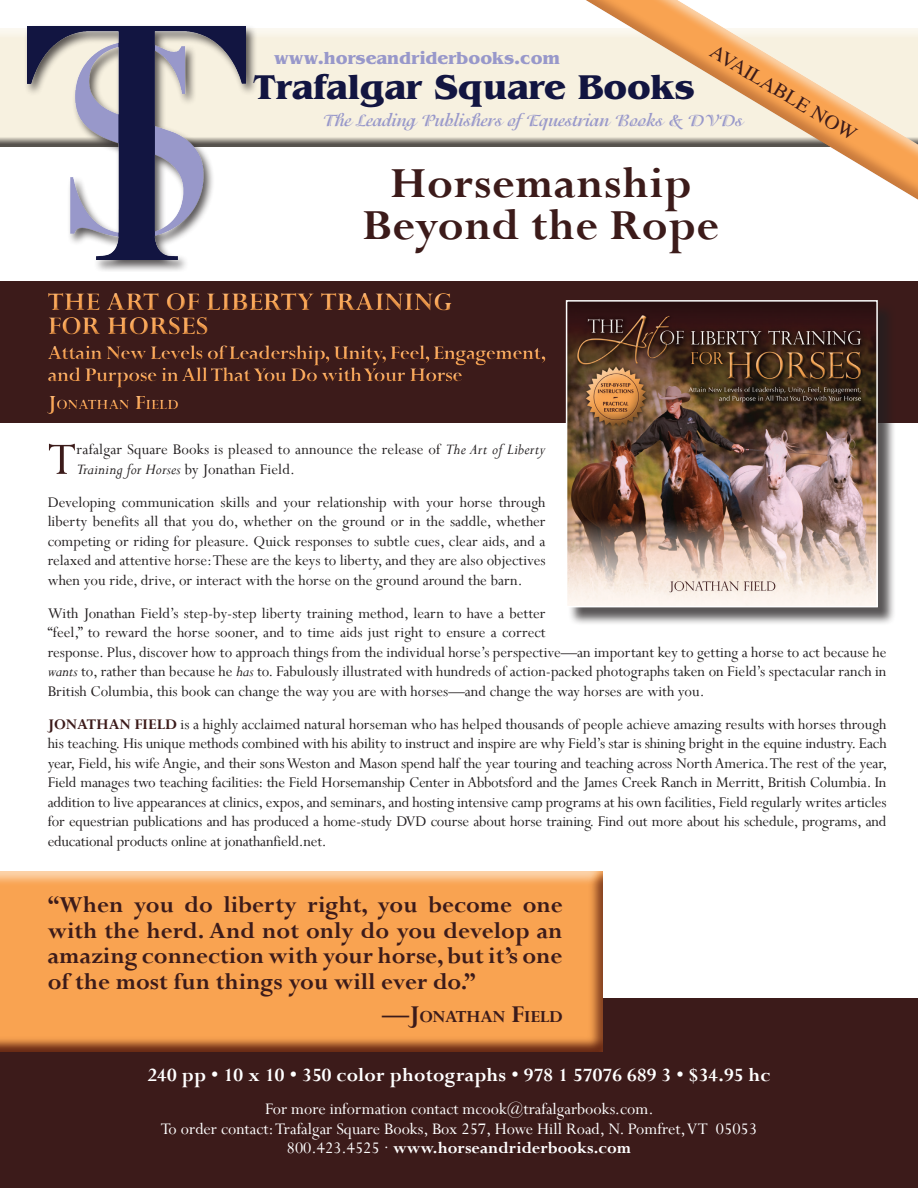
<style>
.page{position:relative;width:918px;height:1188px;background:#fff}
.page>*{position:absolute;margin:0;border:0;box-sizing:border-box;transform-origin:0 0}
.t1{font:50.55px "Perpetua";color:#3c1b1a}
.t2{font:700 48px/42px "Perpetua";letter-spacing:.01em;color:#3c1b1a;text-align:center}
.t3{font:700 36px "Benguiat";color:#121541}
.t4{font:700 28.5px/24px "Perpetua";color:#f9a351}
.t5{font:700 25.5px/25.5px "Perpetua";color:#3c1b1a;text-align:justify}
.t6{font:700 21.75px/22.5px "Perpetua";letter-spacing:-.025em;color:#f9a351}
.t7{font:700 21px "Perpetua";letter-spacing:.01em;color:#fff}
.t8{font:19.5px "Times";color:#3c1b1a;scale:1.06 1}
.t9{font:700 18.9px "Perpetua";letter-spacing:-.015em;color:#3c1b1a}
.t10{font:18px/19.5px "Perpetua";color:#fff;text-align:center}
.t11{font:700 18px "Isadora";color:#9898ca}
.t12{font:700 18px "Benguiat";color:#9898ca}
.t13{font:16.5px/19.5px "Perpetua";color:#231f20}
.t14{font:700 15.75px "Perpetua";color:#f9a351}
.s1{font-size:22.5px}
.s2{font-style:italic}
.s3{font-weight:700;color:#3c1b1a}
.s4{font-size:27px}
.s5{font-weight:700}
</style>
<div class="page">
<div style="left:0;top:999px;width:918px;height:189px;background:#3c1b1a"></div>
<div style="left:0;top:281px;width:918px;height:142px;background:#3c1b1a"></div>
<div style="left:0;top:28px;width:918px;height:122px;background:#231f20;opacity:.75"></div>
<div style="left:24px;top:24px;width:234px;height:248px;background:#231f20;opacity:.75"></div>
<img style="left:27px;top:27px;width:218px;height:233px">
<svg style="left:457px;top:0;width:461px;height:200px"></svg>
<div style="left:568px;top:302px;width:328px;height:324px;background:#231f20;opacity:.75"></div>
<img style="left:569px;top:303px;width:306px;height:301px">
<div style="left:566px;top:300px;width:312px;height:307px;border:2px solid #fff"></div>
<div style="left:0;top:866px;width:603px;height:187px;background:#390100;opacity:.75"></div>
<p class="t8" style="left:721px;top:34px;width:159px;rotate:31deg">AVAILABLE NOW</p>
<p class="t12" style="left:274px;top:47px;width:288px">www.horseandriderbooks.com</p>
<h3 class="t3" style="left:254px;top:66px;width:442px">Trafalgar Square Books</h3>
<p class="t11" style="left:324px;top:110px;width:421px">The Leading Publishers of Equestrian Books &amp; DVDs</p>
<h2 class="t2" style="left:363px;top:162px;width:358px">Horsemanship<br>Beyond the Rope</h2>
<h3 class="t4" style="left:48px;top:289px;width:406px">THE ART OF LIBERTY TRAINING<br>FOR HORSES</h3>
<h3 class="t6" style="left:48px;top:341px;width:500px">Attain New Levels of Leadership, Unity, Feel, Engagement, and Purpose in All That You Do with Your Horse</h3>
<p class="t14" style="left:48px;top:395px;width:132px"><span class="s1">J</span>ONATHAN <span class="s1">F</span>IELD</p>
<h1 class="t1" style="left:48px;top:428px;width:30px">T</h1>
<p class="t13" style="left:77px;top:440px;width:470px">rafalgar Square Books is pleased to announce the release of <span class="s2">The Art of Liberty<br>Training for Horses</span> by Jonathan Field.</p>
<p class="t13" style="left:48px;top:492px;width:499px;text-align:justify">Developing communication skills and your relationship with your horse through liberty benefits all that you do, whether on the ground or in the saddle, whether competing or riding for pleasure. Quick responses to subtle cues, clear aids, and a relaxed and attentive horse: These are the keys to liberty, and they are also objectives when you ride, drive, or interact with the horse on the ground around the barn.</p>
<p class="t13" style="left:48px;top:603px;width:840px">With Jonathan Field’s step-by-step liberty training method, learn to have a better<br>“feel,” to reward the horse sooner, and to time aids just right to ensure a correct<br>response. Plus, discover how to approach things from the individual horse’s perspective—an important key to getting a horse to act because he <span class="s2">wants</span> to, rather than because he <span class="s2">has</span> to. Fabulously illustrated with hundreds of action-packed photographs taken on Field’s spectacular ranch in British Columbia, this book can change the way you are with horses—and change the way horses are with you.</p>
<p class="t13" style="left:48px;top:714px;width:841px;text-align:justify"><span class="s3">JONATHAN FIELD</span> is a highly acclaimed natural horseman who has helped thousands of people achieve amazing results with horses through his teaching. His unique methods combined with his ability to instruct and inspire are why Field’s star is shining bright in the equine industry. Each year, Field, his wife Angie, and their sons Weston and Mason spend half the year touring and teaching across North America. The rest of the year, Field manages two teaching facilities: the Field Horsemanship Center in Abbotsford and the James Creek Ranch in Merritt, British Columbia. In addition to live appearances at clinics, expos, and seminars, and hosting intensive camp programs at his own facilities, Field regularly writes articles for equestrian publications and has produced a home-study DVD course about horse training. Find out more about his schedule, programs, and educational products online at jonathanfield.net.</p>
<h3 class="t5" style="left:48px;top:892px;width:517px">“When you do liberty right, you become one with the herd. And not only do you develop an amazing connection with your horse, but it’s one of the most fun things you will ever do.”</h3>
<p class="t9" style="left:382px;top:1004px;width:182px"><span class="s4">—</span><span class="s4">J</span>ONATHAN <span class="s4">F</span>IELD</p>
<p class="t7" style="left:147px;top:1062px;width:625px">240 pp • 10 x 10 • 350 color photographs • 978 1 57076 689 3 • $34.95 hc</p>
<p class="t10" style="left:161px;top:1099px;width:598px">For more information contact mcook@trafalgarbooks.com.<br>To order contact: Trafalgar Square Books, Box 257, Howe Hill Road, N. Pomfret, VT 05053<br>800.423.4525 ∙ <span class="s5">www.horseandriderbooks.com</span></p>
</div>
